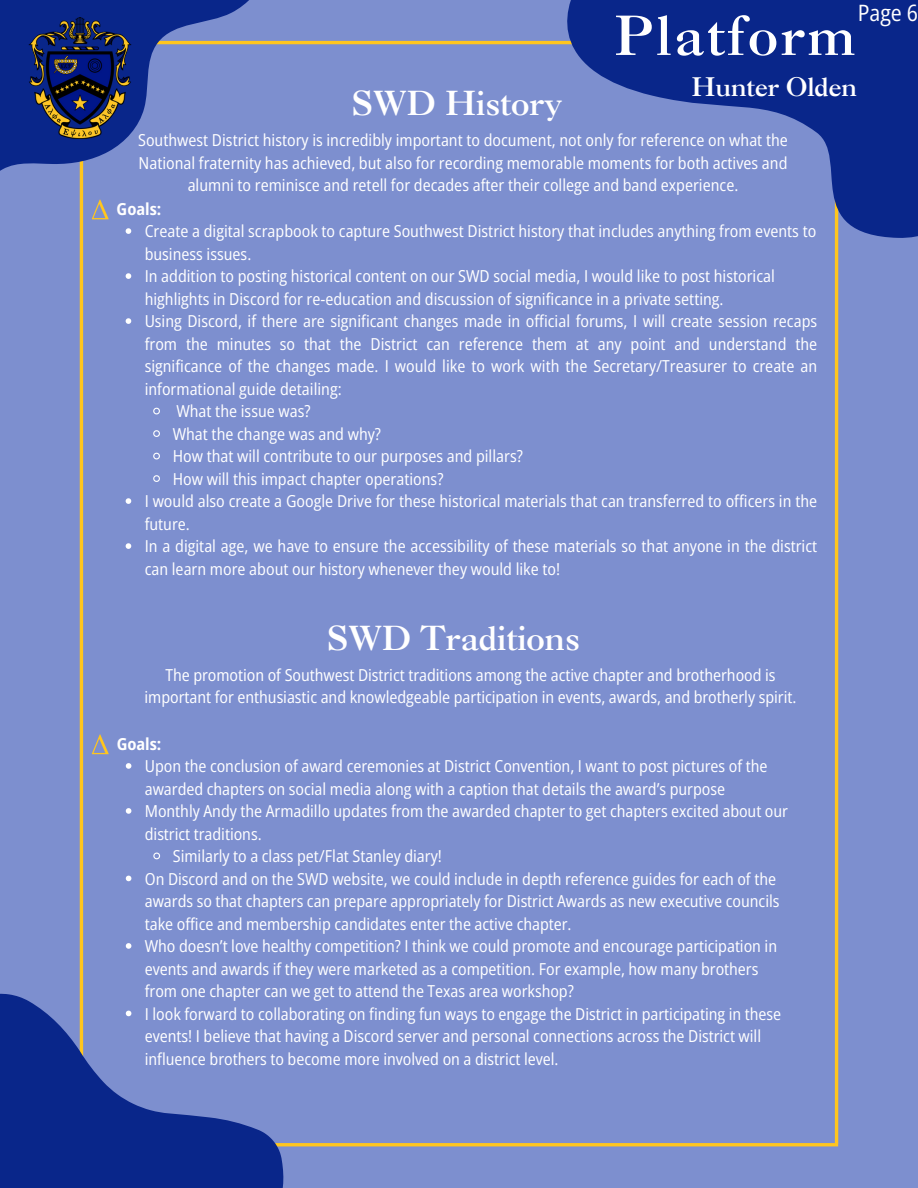
<style>
.page{position:relative;width:918px;height:1188px;background:#7d8fcf}
.page>*{position:absolute;margin:0;border:0;box-sizing:border-box;transform-origin:0 0}
.t1{font:54px "Caslon 3 LT Std";letter-spacing:.05em;color:#fff}
.t2{font:33px "Caslon 3 LT Std";color:#fff}
.t3{font:25.5px "Caslon 3 LT Std";color:#fff}
.t4{font:semi-condensed 22.5px "Open Sans";color:#fff}
.t5{font:semi-condensed 16.5px/22.5px "Open Sans";color:#fff}
.t6{font:700 semi-condensed 16.5px "Open Sans";color:#fff}
</style>
<div class="page">
<hr style="left:80px;top:1143px;width:758px;height:3px;background:#ffc61e">
<hr style="left:835px;top:44px;width:3px;height:1100px;background:#ffc61e">
<hr style="left:80px;top:41px;width:757px;height:3px;background:#ffc61e">
<hr style="left:80px;top:44px;width:3px;height:1099px;background:#ffc61e">
<svg style="left:0;top:900px;width:439px;height:288px"></svg>
<svg style="left:0;top:0;width:288px;height:315px"></svg>
<svg style="left:535px;top:0;width:383px;height:268px"></svg>
<svg style="left:126px;top:228px;width:5px;height:6px"></svg>
<svg style="left:126px;top:273px;width:5px;height:6px"></svg>
<svg style="left:126px;top:318px;width:5px;height:6px"></svg>
<svg style="left:153px;top:407px;width:7px;height:8px"></svg>
<svg style="left:153px;top:430px;width:7px;height:7px"></svg>
<svg style="left:153px;top:452px;width:7px;height:8px"></svg>
<svg style="left:153px;top:475px;width:7px;height:7px"></svg>
<svg style="left:126px;top:498px;width:5px;height:6px"></svg>
<svg style="left:126px;top:543px;width:5px;height:6px"></svg>
<svg style="left:126px;top:763px;width:5px;height:6px"></svg>
<svg style="left:126px;top:808px;width:5px;height:6px"></svg>
<svg style="left:153px;top:852px;width:7px;height:8px"></svg>
<svg style="left:126px;top:876px;width:5px;height:5px"></svg>
<svg style="left:126px;top:943px;width:5px;height:6px"></svg>
<svg style="left:126px;top:1011px;width:5px;height:5px"></svg>
<svg style="left:92px;top:200px;width:17px;height:19px"></svg>
<svg style="left:92px;top:734px;width:17px;height:20px"></svg>
<img style="left:28px;top:17px;width:104px;height:122px">
<p class="t4" style="left:858px;top:-3px;width:62px">Page 6</p>
<p class="t1" style="left:615px;top:15px;width:242px">Platform</p>
<p class="t3" style="left:691px;top:77px;width:167px">Hunter Olden</p>
<p class="t5" style="left:138px;top:129px;width:651px;text-align:center">Southwest District history is incredibly important to document, not only for reference on what the<br>National fraternity has achieved, but also for recording memorable moments for both actives and alumni to reminisce and retell for decades after their college and band experience.</p>
<p class="t2" style="left:352px;top:90px;width:212px">SWD History</p>
<p class="t6" style="left:117px;top:197px;width:46px">Goals:</p>
<p class="t5" style="left:145px;top:220px;width:673px">Create a digital scrapbook to capture Southwest District history that includes anything from events to business issues.</p>
<h4 class="t5" style="left:145px;top:265px;width:632px">In addition to posting historical content on our SWD social media, I would like to post historical highlights in Discord for re-education and discussion of significance in a private setting.</h4>
<h1 class="t5" style="left:145px;top:310px;width:674px;text-align:justify">Using Discord, if there are significant changes made in official forums, I will create session recaps from the minutes so that the District can reference them at any point and understand the significance of the changes made. I would like to work with the Secretary/Treasurer to create an informational guide detailing:</h1>
<h3 class="t5" style="left:176px;top:400px;width:136px">What the issue was?</h3>
<p class="t5" style="left:173px;top:422px;width:210px">What the change was and why?</p>
<p class="t5" style="left:173px;top:445px;width:352px">How that will contribute to our purposes and pillars?</p>
<h5 class="t5" style="left:173px;top:467px;width:272px">How will this impact chapter operations?</h5>
<p class="t5" style="left:145px;top:490px;width:674px">I would also create a Google Drive for these historical materials that can transferred to officers in the future.</p>
<p class="t5" style="left:145px;top:535px;width:674px">In a digital age, we have to ensure the accessibility of these materials so that anyone in the district can learn more about our history whenever they would like to!</p>
<p class="t2" style="left:327px;top:625px;width:254px">SWD Traditions</p>
<p class="t5" style="left:145px;top:663px;width:653px;text-align:center">The promotion of Southwest District traditions among the active chapter and brotherhood is important for enthusiastic and knowledgeable participation in events, awards, and brotherly spirit.</p>
<p class="t6" style="left:117px;top:732px;width:46px">Goals:</p>
<p class="t5" style="left:145px;top:754px;width:624px">Upon the conclusion of award ceremonies at District Convention, I want to post pictures of the awarded chapters on social media along with a caption that details the award’s purpose</p>
<p class="t5" style="left:145px;top:799px;width:645px">Monthly Andy the Armadillo updates from the awarded chapter to get chapters excited about our district traditions.</p>
<p class="t5" style="left:173px;top:844px;width:270px">Similarly to a class pet/Flat Stanley diary!</p>
<p class="t5" style="left:145px;top:867px;width:636px">On Discord and on the SWD website, we could include in depth reference guides for each of the awards so that chapters can prepare appropriately for District Awards as new executive councils take office and membership candidates enter the active chapter.</p>
<p class="t5" style="left:145px;top:934px;width:634px">Who doesn’t love healthy competition? I think we could promote and encourage participation in events and awards if they were marketed as a competition. For example, how many brothers from one chapter can we get to attend the Texas area workshop?</p>
<p class="t5" style="left:145px;top:1002px;width:638px">I look forward to collaborating on finding fun ways to engage the District in participating in these events! I believe that having a Discord server and personal connections across the District will influence brothers to become more involved on a district level.</p>
</div>
